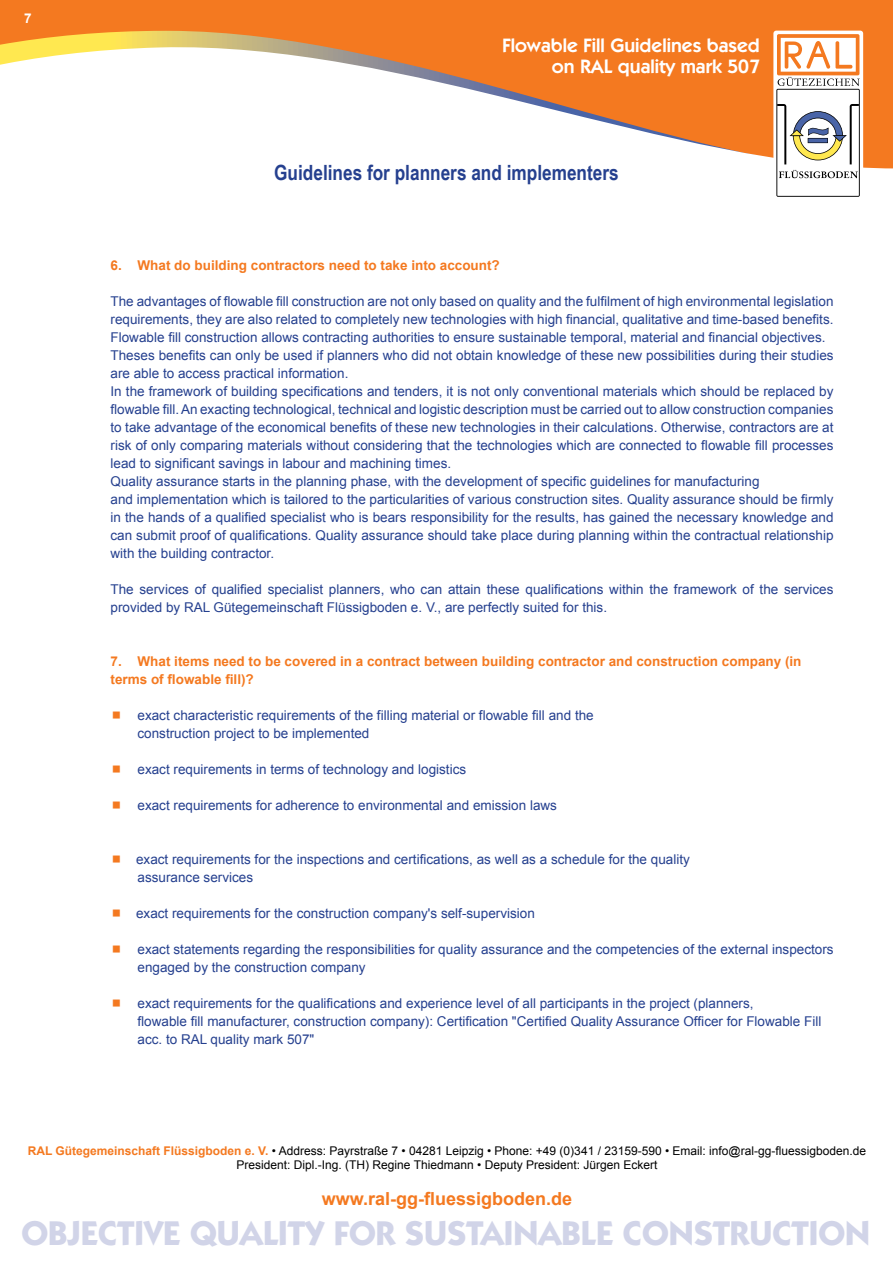
<style>
.page{position:relative;width:893px;height:1263px;background:#fff}
.page>*{position:absolute;margin:0;border:0;box-sizing:border-box;transform-origin:0 0}
.t1{font:700 34.5px "Itc Kabel";color:#d1d4e8}
.t2{font:700 21px "Arial Narrow";color:#25408f}
.t3{font:600 19.5px/20.7px "Itc Kabel";color:#fff;text-align:right}
.t4{font:700 18px "Arial";color:#f47920}
.t5{font:13.5px/18px "Arial";color:#25408f}
.t6{font:700 13.5px/18px "Arial";color:#f47920}
.t7{font:700 13.5px "Arial";color:#fff}
.t8{font:12px/14.4px "Arial";color:#000;text-align:center}
.s1{font-weight:700;color:#f47920}
</style>
<div class="page">
<div style="left:0;top:0;width:892px;height:186px;background:#f47920"></div>
<svg style="left:24px;top:31px;width:840px;height:10px"></svg>
<svg style="left:0;top:41px;width:892px;height:145px;fill:#fff"></svg>
<div style="left:773px;top:31px;width:90px;height:169px;background:#fff;border-radius:3px"></div>
<svg style="left:776px;top:34px;width:84px;height:163px"></svg>
<p class="t7" style="left:24px;top:10px;width:9px">7</p>
<h3 class="t3" style="left:502px;top:35px;width:259px">Flowable Fill Guidelines based on RAL quality mark 507</h3>
<h2 class="t2" style="left:274px;top:157px;width:346px">Guidelines for planners and implementers</h2>
<p class="t6" style="left:111px;top:257px;width:391px">6. What do building contractors need to take into account?</p>
<p class="t5" style="left:111px;top:292px;width:724px">The advantages of flowable fill construction are not only based on quality and the fulfilment of high environmental legislation requirements, they are also related to completely new technologies with high financial, qualitative and time-based benefits.<br>Flowable fill construction allows contracting authorities to ensure sustainable temporal, material and financial objectives.<br>Theses benefits can only be used if planners who did not obtain knowledge of these new possibilities during their studies are able to access practical information.<br>In the framework of building specifications and tenders, it is not only conventional materials which should be replaced by flowable fill. An exacting technological, technical and logistic description must be carried out to allow construction companies to take advantage of the economical benefits of these new technologies in their calculations. Otherwise, contractors are at risk of only comparing materials without considering that the technologies which are connected to flowable fill processes lead to significant savings in labour and machining times.<br>Quality assurance starts in the planning phase, with the development of specific guidelines for manufacturing<br>and implementation which is tailored to the particularities of various construction sites. Quality assurance should be firmly in the hands of a qualified specialist who is bears responsibility for the results, has gained the necessary knowledge and can submit proof of qualifications. Quality assurance should take place during planning within the contractual relationship with the building contractor.</p>
<p class="t5" style="left:111px;top:580px;width:724px">The services of qualified specialist planners, who can attain these qualifications within the framework of the services provided by RAL Gütegemeinschaft Flüssigboden e. V., are perfectly suited for this.</p>
<p class="t6" style="left:111px;top:653px;width:692px">7. What items need to be covered in a contract between building contractor and construction company (in terms of flowable fill)?</p>
<p class="t5" style="left:138px;top:706px;width:458px">exact characteristic requirements of the filling material or flowable fill and the construction project to be implemented</p>
<p class="t5" style="left:138px;top:760px;width:330px">exact requirements in terms of technology and logistics</p>
<p class="t5" style="left:138px;top:796px;width:421px">exact requirements for adherence to environmental and emission laws</p>
<p class="t5" style="left:136px;top:850px;width:555px">exact requirements for the inspections and certifications, as well as a schedule for the quality assurance services</p>
<p class="t5" style="left:136px;top:904px;width:400px">exact requirements for the construction company's self-supervision</p>
<p class="t5" style="left:138px;top:940px;width:697px">exact statements regarding the responsibilities for quality assurance and the competencies of the external inspectors engaged by the construction company</p>
<p class="t5" style="left:138px;top:994px;width:685px">exact requirements for the qualifications and experience level of all participants in the project (planners,<br>flowable fill manufacturer, construction company): Certification "Certified Quality Assurance Officer for Flowable Fill acc. to RAL quality mark 507"</p>
<p class="t8" style="left:28px;top:1143px;width:840px"><span class="s1">RAL Gütegemeinschaft Flüssigboden e. V.</span> • Address: Payrstraße 7 • 04281 Leipzig • Phone: +49 (0)341 / 23159-590 • Email: info@ral-gg-fluessigboden.de<br>President: Dipl.-Ing. (TH) Regine Thiedmann • Deputy President: Jürgen Eckert</p>
<h3 class="t4" style="left:322px;top:1187px;width:252px">www.ral-gg-fluessigboden.de</h3>
<h1 class="t1" style="left:21px;top:1212px;width:850px">OBJECTIVE QUALITY FOR SUSTAINABLE CONSTRUCTION</h1>
</div>
